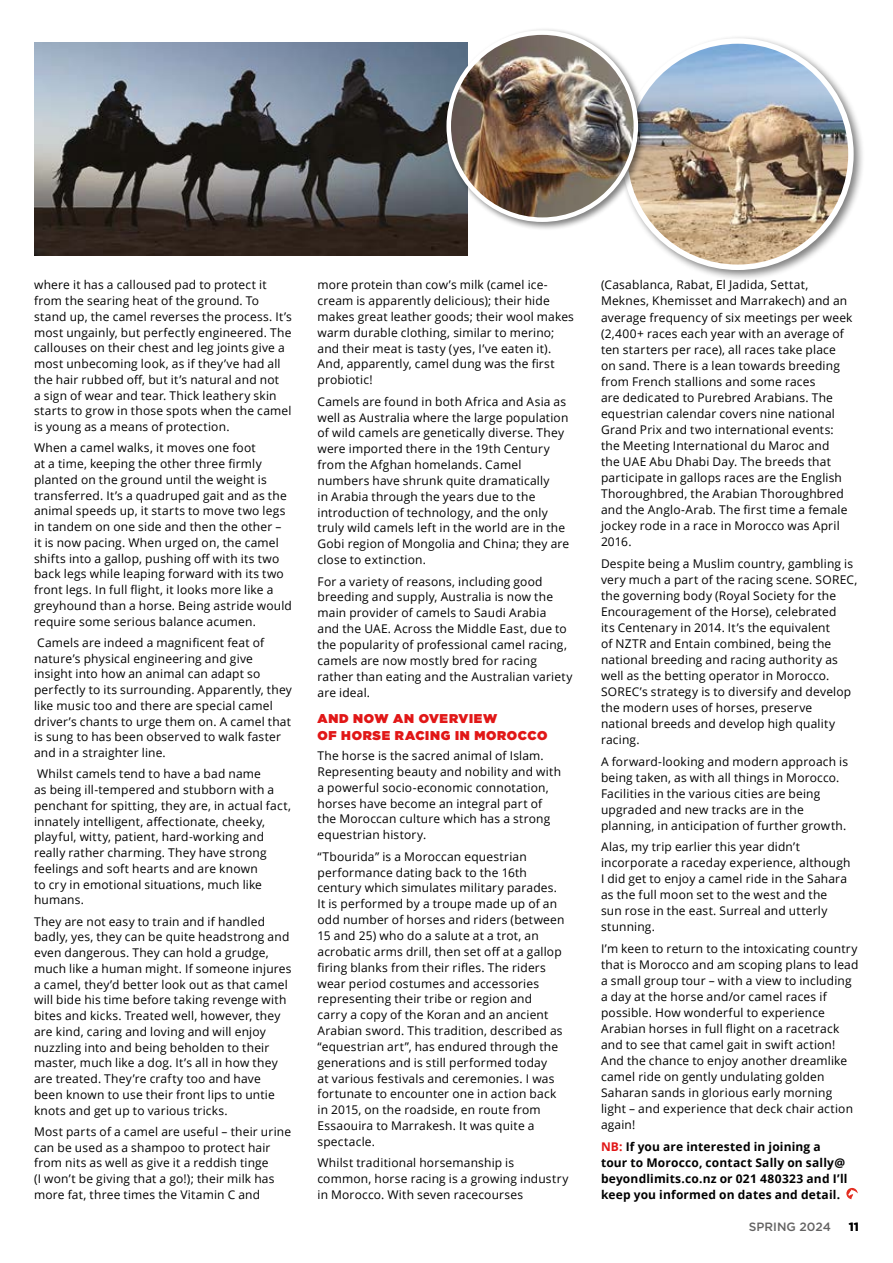
<style>
.page{position:relative;width:893px;height:1263px;background:#fff}
.page>*{position:absolute;margin:0;border:0;box-sizing:border-box;transform-origin:0 0}
.t1{font:900 12.75px/16.6px "Gotham";letter-spacing:.055em;color:#e11717}
.t2{font:12px/15.8px "Open Sans";letter-spacing:.015em;color:#000}
.t3{font:700 12px/16px "Open Sans";letter-spacing:.015em;color:#000}
.t4{font:500 12px "Gotham";color:#646363}
.t5{font:900 12px "Gotham";color:#000}
.s1{color:#e11717}
</style>
<div class="page">
<img style="left:34px;top:43px;width:434px;height:212px">
<svg style="left:846px;top:1188px;width:12px;height:11px"></svg>
<div style="left:618px;top:35px;width:247px;height:247px;background:#000;opacity:.5"></div>
<img style="left:628px;top:41px;width:223px;height:226px">
<div style="left:444px;top:28px;width:203px;height:203px;background:#000;opacity:.5"></div>
<img style="left:449px;top:33px;width:187px;height:187px;border-radius:94px">
<div style="left:446px;top:30px;width:192px;height:192px;border:5px solid #fff;border-radius:50%"></div>
<p class="t2" style="left:34px;top:277px;width:259px">where it has a calloused pad to protect it from the searing heat of the ground. To stand up, the camel reverses the process. It’s most ungainly, but perfectly engineered. The callouses on their chest and leg joints give a most unbecoming look, as if they’ve had all the hair rubbed off, but it’s natural and not<br>a sign of wear and tear. Thick leathery skin starts to grow in those spots when the camel is young as a means of protection.</p>
<p class="t2" style="left:34px;top:440px;width:259px">When a camel walks, it moves one foot<br>at a time, keeping the other three firmly planted on the ground until the weight is transferred. It’s a quadruped gait and as the animal speeds up, it starts to move two legs in tandem on one side and then the other – it is now pacing. When urged on, the camel shifts into a gallop, pushing off with its two back legs while leaping forward with its two front legs. In full flight, it looks more like a greyhound than a horse. Being astride would require some serious balance acumen.</p>
<p class="t2" style="left:34px;top:634px;width:259px">Camels are indeed a magnificent feat of nature’s physical engineering and give insight into how an animal can adapt so perfectly to its surrounding. Apparently, they like music too and there are special camel driver’s chants to urge them on. A camel that is sung to has been observed to walk faster and in a straighter line.</p>
<p class="t2" style="left:34px;top:766px;width:258px">Whilst camels tend to have a bad name<br>as being ill-tempered and stubborn with a penchant for spitting, they are, in actual fact, innately intelligent, affectionate, cheeky, playful, witty, patient, hard-working and really rather charming. They have strong feelings and soft hearts and are known<br>to cry in emotional situations, much like humans.</p>
<p class="t2" style="left:34px;top:913px;width:259px">They are not easy to train and if handled badly, yes, they can be quite headstrong and even dangerous. They can hold a grudge, much like a human might. If someone injures a camel, they’d better look out as that camel will bide his time before taking revenge with bites and kicks. Treated well, however, they are kind, caring and loving and will enjoy nuzzling into and being beholden to their master, much like a dog. It’s all in how they are treated. They’re crafty too and have been known to use their front lips to untie knots and get up to various tricks.</p>
<p class="t2" style="left:34px;top:1123px;width:259px">Most parts of a camel are useful – their urine can be used as a shampoo to protect hair from nits as well as give it a reddish tinge<br>(I won’t be giving that a go!); their milk has more fat, three times the Vitamin C and</p>
<p class="t2" style="left:317px;top:276px;width:258px">more protein than cow’s milk (camel ice&shy;cream is apparently delicious); their hide makes great leather goods; their wool makes warm durable clothing, similar to merino; and their meat is tasty (yes, I’ve eaten it).<br>And, apparently, camel dung was the first probiotic!</p>
<p class="t2" style="left:317px;top:393px;width:253px">Camels are found in both Africa and Asia as well as Australia where the large population of wild camels are genetically diverse. They were imported there in the 19th Century from the Afghan homelands. Camel numbers have shrunk quite dramatically<br>in Arabia through the years due to the introduction of technology, and the only truly wild camels left in the world are in the Gobi region of Mongolia and China; they are close to extinction.</p>
<p class="t2" style="left:317px;top:573px;width:256px">For a variety of reasons, including good breeding and supply, Australia is now the main provider of camels to Saudi Arabia<br>and the UAE. Across the Middle East, due to the popularity of professional camel racing, camels are now mostly bred for racing rather than eating and the Australian variety are ideal.</p>
<p class="t1" style="left:317px;top:710px;width:231px">AND NOW AN OVERVIEW<br>OF HORSE RACING IN MOROCCO</p>
<p class="t2" style="left:317px;top:747px;width:245px">The horse is the sacred animal of Islam.<br>Representing beauty and nobility and with a powerful socio-economic connotation, horses have become an integral part of the Moroccan culture which has a strong equestrian history.</p>
<p class="t2" style="left:317px;top:848px;width:249px">“Tbourida” is a Moroccan equestrian performance dating back to the 16th century which simulates military parades.<br>It is performed by a troupe made up of an odd number of horses and riders (between 15 and 25) who do a salute at a trot, an acrobatic arms drill, then set off at a gallop firing blanks from their rifles. The riders wear period costumes and accessories representing their tribe or region and carry a copy of the Koran and an ancient Arabian sword. This tradition, described as “equestrian art”, has endured through the generations and is still performed today<br>at various festivals and ceremonies. I was fortunate to encounter one in action back in 2015, on the roadside, en route from Essaouira to Marrakesh. It was quite a spectacle.</p>
<p class="t2" style="left:317px;top:1155px;width:252px">Whilst traditional horsemanship is common, horse racing is a growing industry in Morocco. With seven racecourses</p>
<p class="t2" style="left:601px;top:277px;width:253px">(Casablanca, Rabat, El Jadida, Settat, Meknes, Khemisset and Marrakech) and an average frequency of six meetings per week (2,400+ races each year with an average of ten starters per race), all races take place on sand. There is a lean towards breeding from French stallions and some races<br>are dedicated to Purebred Arabians. The equestrian calendar covers nine national Grand Prix and two international events: the Meeting International du Maroc and<br>the UAE Abu Dhabi Day. The breeds that participate in gallops races are the English Thoroughbred, the Arabian Thoroughbred and the Anglo-Arab. The first time a female jockey rode in a race in Morocco was April 2016.</p>
<p class="t2" style="left:601px;top:555px;width:258px">Despite being a Muslim country, gambling is very much a part of the racing scene. SOREC, the governing body (Royal Society for the Encouragement of the Horse), celebrated<br>its Centenary in 2014. It’s the equivalent<br>of NZTR and Entain combined, being the national breeding and racing authority as well as the betting operator in Morocco.<br>SOREC’s strategy is to diversify and develop the modern uses of horses, preserve national breeds and develop high quality racing.</p>
<p class="t2" style="left:601px;top:753px;width:249px">A forward-looking and modern approach is being taken, as with all things in Morocco.<br>Facilities in the various cities are being upgraded and new tracks are in the planning, in anticipation of further growth.</p>
<p class="t2" style="left:601px;top:838px;width:251px">Alas, my trip earlier this year didn’t incorporate a raceday experience, although I did get to enjoy a camel ride in the Sahara as the full moon set to the west and the sun rose in the east. Surreal and utterly stunning.</p>
<p class="t2" style="left:601px;top:940px;width:259px">I’m keen to return to the intoxicating country that is Morocco and am scoping plans to lead a small group tour – with a view to including a day at the horse and/or camel races if possible. How wonderful to experience Arabian horses in full flight on a racetrack and to see that camel gait in swift action!<br>And the chance to enjoy another dreamlike camel ride on gently undulating golden Saharan sands in glorious early morning light – and experience that deck chair action again!</p>
<p class="t3" style="left:601px;top:1138px;width:248px"><span class="s1">NB:</span> If you are interested in joining a tour to Morocco, contact Sally on sally@ beyondlimits.co.nz or 021 480323 and I’ll keep you informed on dates and detail.</p>
<p class="t4" style="left:749px;top:1218px;width:83px">SPRING 2024</p>
<p class="t5" style="left:849px;top:1218px;width:12px">11</p>
</div>
